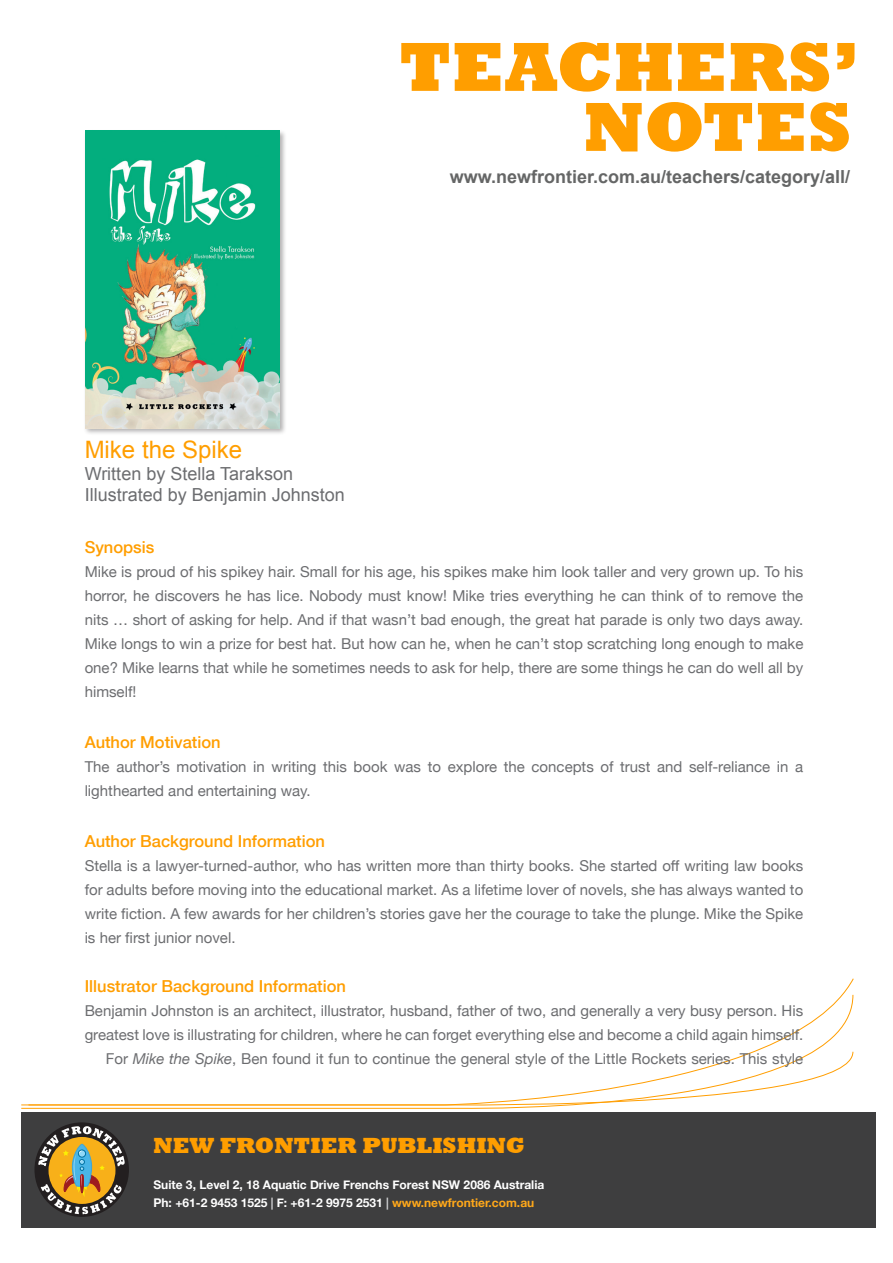
<style>
.page{position:relative;width:893px;height:1263px;background:#fff}
.page>*{position:absolute;margin:0;border:0;box-sizing:border-box;transform-origin:0 0}
.t1{font:800 70.5px "Rockwell";color:#ff9e00}
.t2{font:24px "Arial";color:#ff9e00}
.t3{font:800 22.5px "Rockwell";color:#ff9e00}
.t4{font:18px "Arial";color:#6c6d70}
.t5{font:700 18px "Arial";color:#656666}
.Body_copy{font:500 16.5px "Helvetica Neue";color:#ff9e00}
.Body_copy-2{font:15px/24px "Helvetica Neue";color:#6c6d70;text-align:justify}
.t6{font:700 12px/18px "Helvetica Neue";color:#fff}
.s1{font-style:italic}
.s2{color:#d1d2d4}
.s3{color:#ffa81a}
</style>
<div class="page">
<div style="left:21px;top:1112px;width:855px;height:115px;background:#3e3e3f"></div>
<svg style="left:21px;top:994px;width:832px;height:115px"></svg>
<svg style="left:28px;top:1051px;width:825px;height:56px"></svg>
<div style="left:34px;top:1122px;width:95px;height:95px;background:#231f20;border-radius:50%"></div>
<svg style="left:38px;top:1126px;width:87px;height:88px"></svg>
<div style="left:83px;top:129px;width:204px;height:307px;background:#231f20;opacity:.35"></div>
<img style="left:85px;top:131px;width:194px;height:297px">
<p class="t1" style="left:399px;top:26px;width:463px">TEACHERS’</p>
<p class="t1" style="left:584px;top:86px;width:269px">NOTES</p>
<p class="t2" style="left:85px;top:434px;width:159px">Mike the Spike</p>
<p class="t4" style="left:85px;top:461px;width:210px">Written by Stella Tarakson</p>
<p class="t4" style="left:85px;top:483px;width:262px">Illustrated by Benjamin Johnston</p>
<p class="t5" style="left:450px;top:164px;width:402px">www.newfrontier.com.au/teachers/category/all/</p>
<p class="Body_copy" style="left:85px;top:534px;width:71px">Synopsis</p>
<p class="Body_copy-2" style="left:85px;top:559px;width:720px">Mike is proud of his spikey hair. Small for his age, his spikes make him look taller and very grown up. To his horror, he discovers he has lice. Nobody must know! Mike tries everything he can think of to remove the nits … short of asking for help. And if that wasn’t bad enough, the great hat parade is only two days away.<br>Mike longs to win a prize for best hat. But how can he, when he can’t stop scratching long enough to make one? Mike learns that while he sometimes needs to ask for help, there are some things he can do well all by himself!</p>
<p class="Body_copy" style="left:85px;top:729px;width:138px">Author Motivation</p>
<p class="Body_copy-2" style="left:85px;top:754px;width:720px">The author’s motivation in writing this book was to explore the concepts of trust and self-reliance in a lighthearted and entertaining way.</p>
<p class="Body_copy" style="left:85px;top:828px;width:242px">Author Background Information</p>
<p class="Body_copy-2" style="left:85px;top:853px;width:720px">Stella is a lawyer-turned-author, who has written more than thirty books. She started off writing law books for adults before moving into the educational market. As a lifetime lover of novels, she has always wanted to write fiction. A few awards for her children’s stories gave her the courage to take the plunge. Mike the Spike is her first junior novel.</p>
<p class="Body_copy" style="left:85px;top:973px;width:263px">Illustrator Background Information</p>
<p class="Body_copy-2" style="left:85px;top:998px;width:720px">Benjamin Johnston is an architect, illustrator, husband, father of two, and generally a very busy person. His greatest love is illustrating for children, where he can forget everything else and become a child again himself.</p>
<p class="Body_copy-2" style="left:106px;top:1046px;width:699px">For <span class="s1">Mike the Spike</span>, Ben found it fun to continue the general style of the Little Rockets series. This style</p>
<h3 class="t3" style="left:154px;top:1133px;width:373px">NEW FRONTIER PUBLISHING</h3>
<p class="t6" style="left:154px;top:1175px;width:392px">Suite 3, Level 2, 18 Aquatic Drive Frenchs Forest NSW 2086 Australia<br>Ph: +61-2 9453 1525 <span class="s2">|</span> F: +61-2 9975 2531 <span class="s2">|</span> <span class="s3">www.newfrontier.com.au</span></p>
</div>
